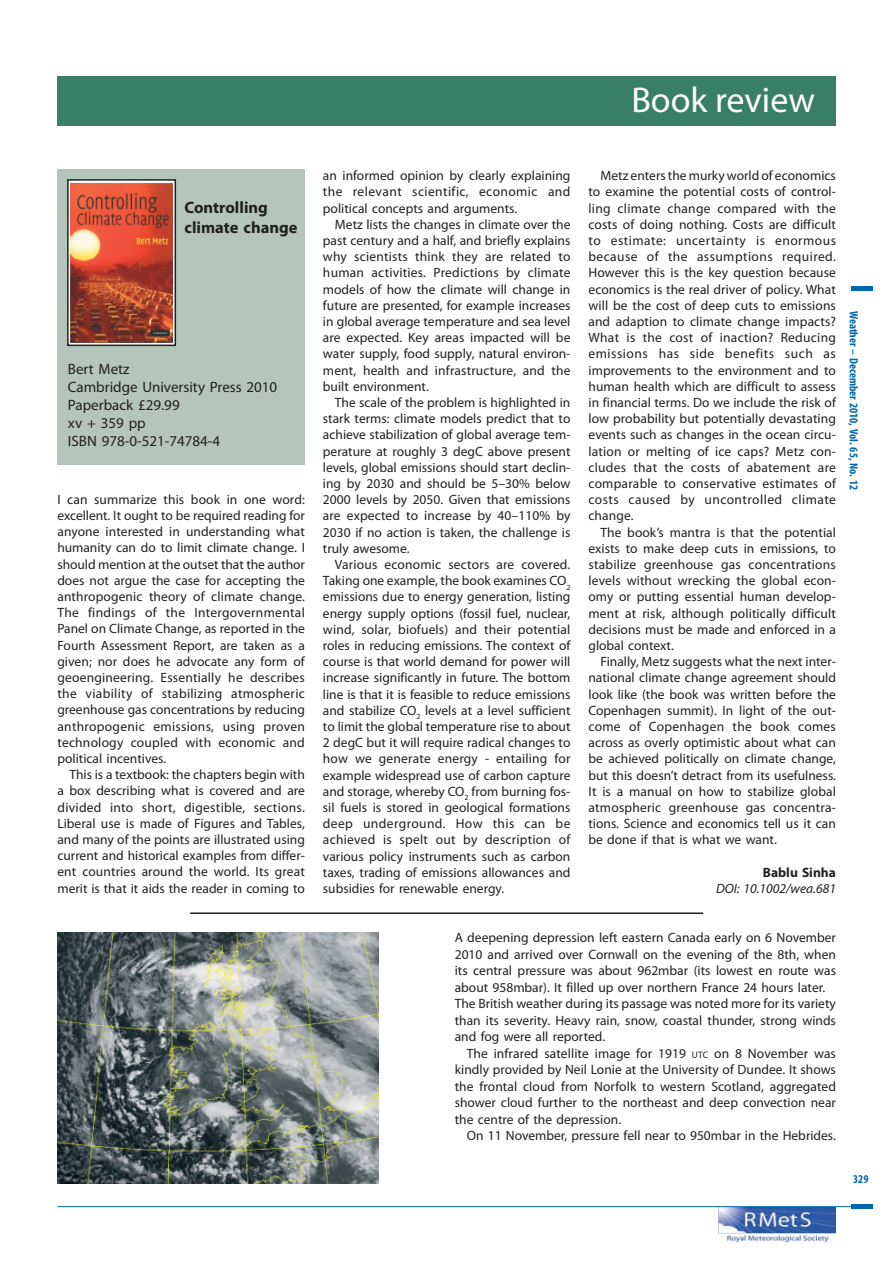
<style>
.page{position:relative;width:893px;height:1263px;background:#fff}
.page>*{position:absolute;margin:0;border:0;box-sizing:border-box;transform-origin:0 0}
.t1{font:36px "Myriad Pro";color:#fff}
.t2{font:700 16.5px/19.5px "Myriad Pro";color:#231f20}
.t3{font:15px/18px "Myriad Pro";color:#231f20}
.t4{font:13.5px/16.2px "Myriad Pro";color:#231f20;text-align:justify}
.t5{font:italic 13.5px "Myriad Pro";color:#231f20}
.t6{font:700 13.5px "Myriad Pro";color:#231f20}
.t7{font:700 condensed 12px "Myriad Pro";color:#0067b1}
.s1{font-size:9.45px}
</style>
<div class="page">
<hr style="left:57px;top:1206px;width:797px;height:1px;background:#0067b1">
<hr style="left:851px;top:1205px;width:21px;height:4px;background:#0067b1">
<img style="left:718px;top:1207px;width:118px;height:35px">
<div style="left:57px;top:170px;width:248px;height:295px;background:#b4c6bc"></div>
<div style="left:57px;top:77px;width:779px;height:49px;background:#397e67"></div>
<div style="left:851px;top:286px;width:21px;height:5px;background:#0067b1"></div>
<svg style="left:70px;top:182px;width:103px;height:161px"></svg>
<div style="left:67px;top:179px;width:109px;height:167px;border:2px solid #231f20"></div>
<img style="left:71px;top:183px;width:101px;height:159px">
<img style="left:57px;top:932px;width:322px;height:251px">
<hr style="left:190px;top:912px;width:513px;height:2px;background:#231f20">
<h1 class="t1" style="left:631px;top:87px;width:185px">Book review</h1>
<p class="t2" style="left:184px;top:199px;width:114px">Controlling climate change</p>
<p class="t3" style="left:68px;top:361px;width:211px">Bert Metz<br>Cambridge University Press 2010<br>Paperback £29.99<br>xv + 359 pp<br>ISBN 978-0-521-74784-4</p>
<p class="t4" style="left:57px;top:492px;width:249px">I can summarize this book in one word: excellent. It ought to be required reading for anyone interested in understanding what humanity can do to limit climate change. I should mention at the outset that the author does not argue the case for accepting the anthropogenic theory of climate change.<br>The findings of the Intergovernmental Panel on Climate Change, as reported in the Fourth Assessment Report, are taken as a given; nor does he advocate any form of geoengineering. Essentially he describes the viability of stabilizing atmospheric greenhouse gas concentrations by reducing anthropogenic emissions, using proven technology coupled with economic and political incentives.</p>
<p class="t4" style="left:57px;top:768px;width:249px;text-indent:12px">This is a textbook: the chapters begin with a box describing what is covered and are divided into short, digestible, sections.<br>Liberal use is made of Figures and Tables, and many of the points are illustrated using current and historical examples from differ&shy;ent countries around the world. Its great merit is that it aids the reader in coming to</p>
<p class="t4" style="left:588px;top:169px;width:249px;text-indent:12px">Metz enters the murky world of economics to examine the potential costs of control&shy;ling climate change compared with the costs of doing nothing. Costs are difficult to estimate: uncertainty is enormous because of the assumptions required.<br>However this is the key question because economics is the real driver of policy. What will be the cost of deep cuts to emissions and adaption to climate change impacts?<br>What is the cost of inaction? Reducing emissions has side benefits such as improvements to the environment and to human health which are difficult to assess in financial terms. Do we include the risk of low probability but potentially devastating events such as changes in the ocean circu&shy;lation or melting of ice caps? Metz con&shy;cludes that the costs of abatement are comparable to conservative estimates of costs caused by uncontrolled climate change.</p>
<p class="t4" style="left:588px;top:525px;width:249px;text-indent:12px">The book’s mantra is that the potential exists to make deep cuts in emissions, to stabilize greenhouse gas concentrations levels without wrecking the global econ&shy;omy or putting essential human develop&shy;ment at risk, although politically difficult decisions must be made and enforced in a global context.</p>
<p class="t4" style="left:588px;top:655px;width:249px;text-indent:12px">Finally, Metz suggests what the next inter&shy;national climate change agreement should look like (the book was written before the Copenhagen summit). In light of the out&shy;come of Copenhagen the book comes across as overly optimistic about what can be achieved politically on climate change, but this doesn’t detract from its usefulness.<br>It is a manual on how to stabilize global atmospheric greenhouse gas concentra&shy;tions. Science and economics tell us it can be done if that is what we want.</p>
<p class="t6" style="left:763px;top:868px;width:75px">Bablu Sinha</p>
<p class="t5" style="left:716px;top:884px;width:121px">DOI: 10.1002/wea.681</p>
<p class="t4" style="left:454px;top:931px;width:383px;text-align:left">A deepening depression left eastern Canada early on 6 November 2010 and arrived over Cornwall on the evening of the 8th, when its central pressure was about 962mbar (its lowest en route was about 958mbar). It filled up over northern France 24 hours later.<br>The British weather during its passage was noted more for its variety than its severity. Heavy rain, snow, coastal thunder, strong winds and fog were all reported.</p>
<p class="t4" style="left:455px;top:1046px;width:383px;text-indent:12px">The infrared satellite image for 1919 <span class="s1">UTC</span> on 8 November was kindly provided by Neil Lonie at the University of Dundee. It shows the frontal cloud from Norfolk to western Scotland, aggregated shower cloud further to the northeast and deep convection near the centre of the depression.</p>
<p class="t4" style="left:467px;top:1129px;width:371px">On 11 November, pressure fell near to 950mbar in the Hebrides.</p>
<p class="t4" style="left:323px;top:169px;width:249px">an informed opinion by clearly explaining the relevant scientific, economic and political concepts and arguments.</p>
<p class="t4" style="left:323px;top:218px;width:249px;text-indent:12px">Metz lists the changes in climate over the past century and a half, and briefly explains why scientists think they are related to human activities. Predictions by climate models of how the climate will change in future are presented, for example increases in global average temperature and sea level are expected. Key areas impacted will be water supply, food supply, natural environ&shy;ment, health and infrastructure, and the built environment.</p>
<p class="t4" style="left:323px;top:396px;width:249px;text-indent:12px">The scale of the problem is highlighted in stark terms: climate models predict that to achieve stabilization of global average tem&shy;perature at roughly 3 degC above present levels, global emissions should start declin&shy;ing by 2030 and should be 5–30% below 2000 levels by 2050. Given that emissions are expected to increase by 40–110% by 2030 if no action is taken, the challenge is truly awesome.</p>
<p class="t4" style="left:323px;top:558px;width:249px;text-indent:12px">Various economic sectors are covered.<br>Taking one example, the book examines CO<sub>2 </sub>emissions due to energy generation, listing energy supply options (fossil fuel, nuclear, wind, solar, biofuels) and their potential roles in reducing emissions. The context of course is that world demand for power will increase significantly in future. The bottom line is that it is feasible to reduce emissions and stabilize CO<sub>2</sub> levels at a level sufficient to limit the global temperature rise to about 2 degC but it will require radical changes to how we generate energy - entailing for example widespread use of carbon capture and storage, whereby CO<sub>2</sub> from burning fos&shy;sil fuels is stored in geological formations deep underground. How this can be achieved is spelt out by description of various policy instruments such as carbon taxes, trading of emissions allowances and subsidies for renewable energy.</p>
<p class="t7" style="left:858px;top:311px;width:181px;rotate:90deg">Weather – December 2010, Vol. 65, No. 12</p>
<p class="t7" style="left:853px;top:1174px;width:17px">329</p>
</div>
